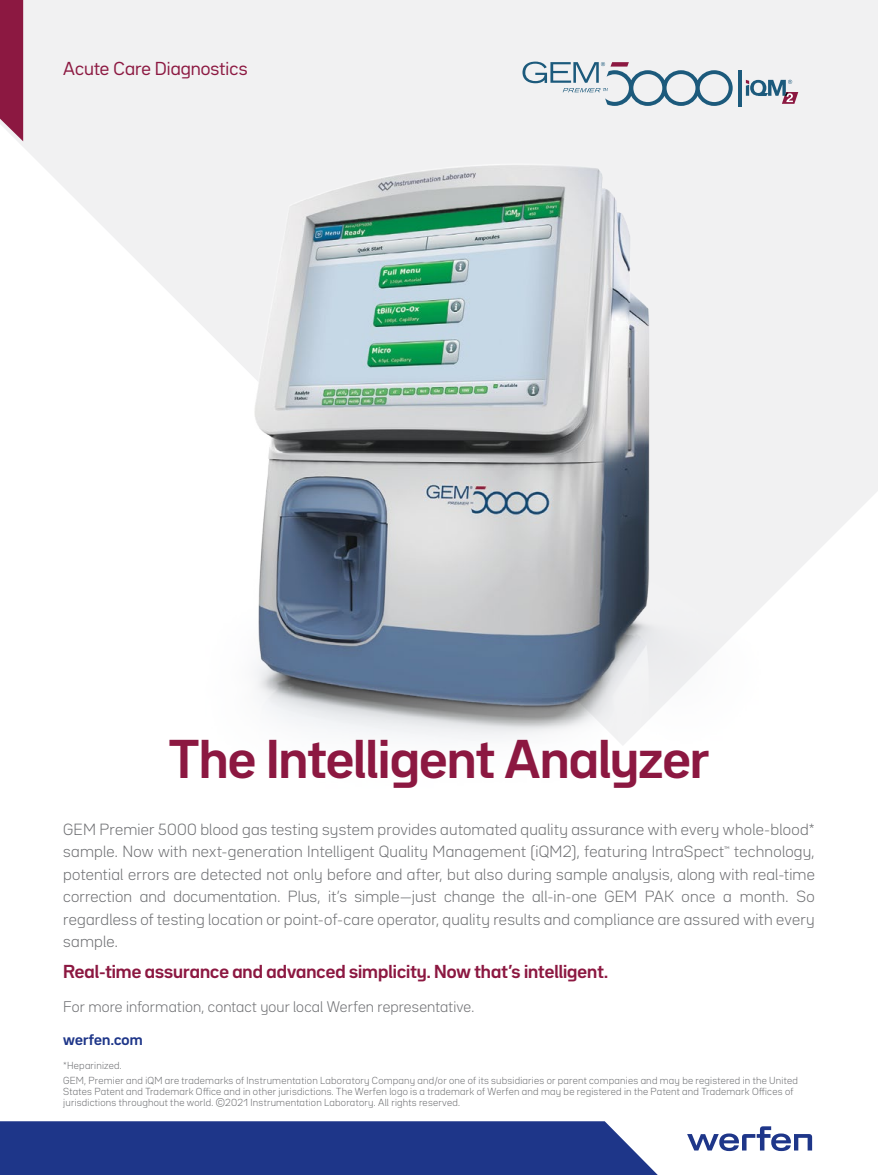
<style>
.page{position:relative;width:878px;height:1175px;background:#fff}
.page>*{position:absolute;margin:0;border:0;box-sizing:border-box;transform-origin:0 0}
.t1{font:700 48px "Bw Seido Raw";letter-spacing:-.01em;color:#8c1841}
.t2{font:700 16.5px "Bw Seido Raw";color:#8c1841}
.t3{font:16.5px "Bw Seido Raw";color:#8c1841}
.t4{font:300 14.25px/22.5px "Bw Seido Raw";letter-spacing:.015em;color:#6d6e71;text-align:justify}
.t5{font:300 13.5px "Bw Seido Raw";letter-spacing:.01em;color:#6d6e71}
.t6{font:700 13.5px "Bw Seido Raw";letter-spacing:.01em;color:#1e3689}
.t7{font:300 9px/15px "Bw Seido Raw";letter-spacing:.025em;color:#6d6e71}
</style>
<div class="page">
<svg style="left:18px;top:0;width:860px;height:554px;fill:#f1f1f2"></svg>
<img style="left:63px;top:117px;width:751px;height:628px">
<svg style="left:522px;top:62px;width:210px;height:44px"></svg>
<hr style="left:738px;top:70px;width:3px;height:36px;background:#1c5a7c">
<svg style="left:745px;top:80px;width:53px;height:24px"></svg>
<svg style="left:687px;top:1126px;width:125px;height:25px"></svg>
<svg style="left:0;top:0;width:23px;height:141px"></svg>
<div style="left:0;top:1121px;width:658px;height:54px;background:#1e3689"></div>
<p class="t3" style="left:63px;top:58px;width:186px">Acute Care Diagnostics</p>
<h1 class="t1" style="left:169px;top:727px;width:542px">The Intelligent Analyzer</h1>
<p class="t4" style="left:63px;top:818px;width:753px">GEM Premier 5000 blood gas testing system provides automated quality assurance with every whole-blood* sample. Now with next-generation Intelligent Quality Management (iQM2), featuring IntraSpect<sup>™</sup> technology, potential errors are detected not only before and after, but also during sample analysis, along with real-time correction and documentation. Plus, it’s simple—just change the all-in-one GEM PAK once a month. So regardless of testing location or point-of-care operator, quality results and compliance are assured with every sample.</p>
<p class="t2" style="left:63px;top:960px;width:546px">Real-time assurance and advanced simplicity. Now that’s intelligent.</p>
<p class="t5" style="left:63px;top:998px;width:412px">For more information, contact your local Werfen representative.</p>
<p class="t6" style="left:63px;top:1030px;width:81px">werfen.com</p>
<p class="t7" style="left:63px;top:1057px;width:736px">*Heparinized.<br>GEM, Premier and iQM are trademarks of Instrumentation Laboratory Company and/or one of its subsidiaries or parent companies and may be registered in the United</p>
<p class="t7" style="left:63px;top:1085px;width:731px;line-height:10.8px">States Patent and Trademark Office and in other jurisdictions. The Werfen logo is a trademark of Werfen and may be registered in the Patent and Trademark Offices of jurisdictions throughout the world. ©2021 Instrumentation Laboratory. All rights reserved.</p>
</div>
